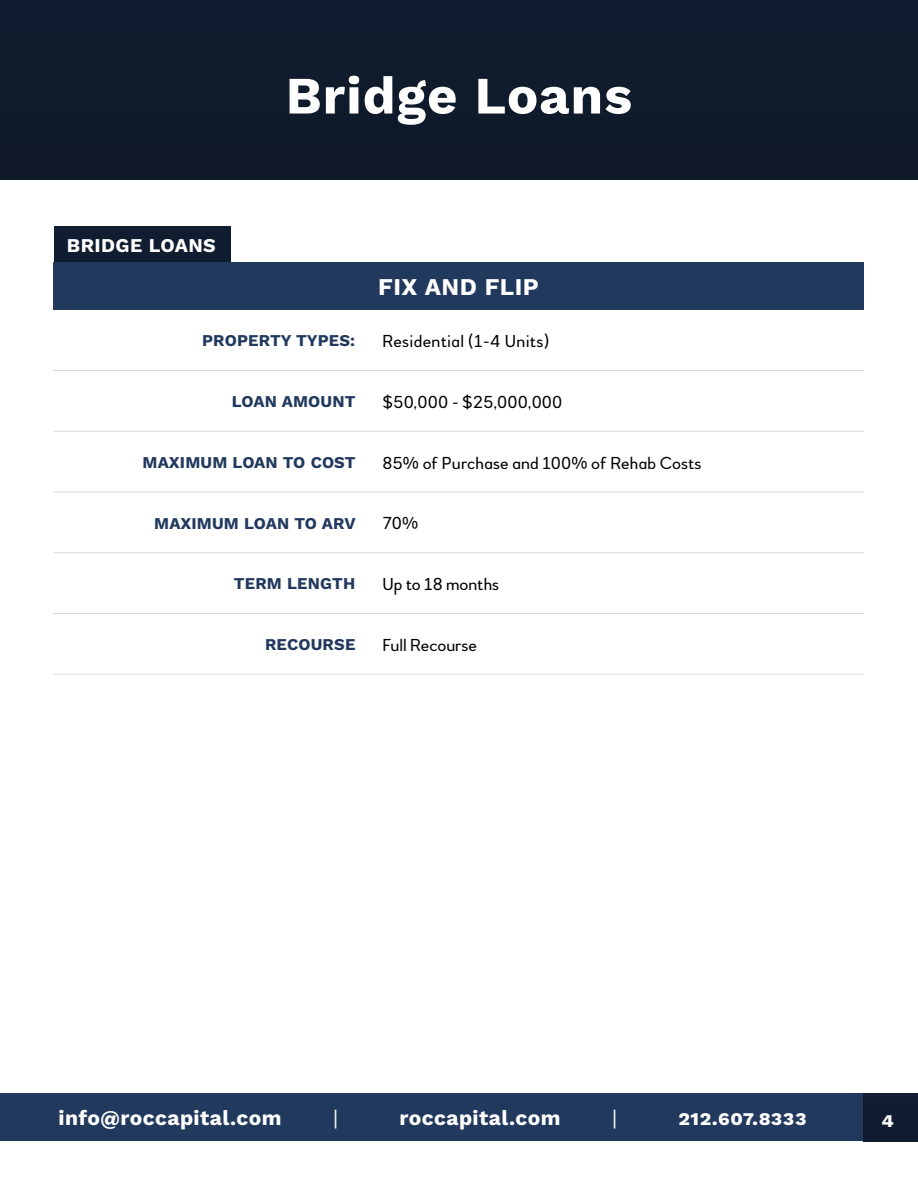
<style>
.page{position:relative;width:918px;height:1188px;background:#fff}
.page>*{position:absolute;margin:0;border:0;box-sizing:border-box;transform-origin:0 0}
.t1{font:700 52.5px "Work Sans";letter-spacing:.02em;color:#fff}
.t2{font:700 24px "Work Sans";letter-spacing:.02em;color:#fff}
.t3{font:700 21px "Work Sans";letter-spacing:.02em;color:#fff}
.t4{font:21px "Work Sans";color:#fff}
.t5{font:700 19.5px "Work Sans";letter-spacing:.02em;color:#fff}
.t6{font:17.25px "Woodford Bourne";letter-spacing:.01em;color:#000}
.t7{font:700 16.5px "Work Sans";letter-spacing:.01em;color:#21395e}
</style>
<div class="page">
<img style="left:0;top:179px;width:918px;height:1px">
<div style="left:0;top:0;width:918px;height:179px;background:#101b2c"></div>
<div style="left:54px;top:226px;width:176px;height:36px;background:#101d31"></div>
<div style="left:53px;top:262px;width:811px;height:48px;background:#22395e"></div>
<hr style="left:53px;top:370px;width:316px;height:1px;background:#dbdbdb">
<hr style="left:369px;top:370px;width:495px;height:1px;background:#dbdbdb">
<hr style="left:53px;top:431px;width:316px;height:1px;background:#dbdbdb">
<hr style="left:369px;top:431px;width:495px;height:1px;background:#dbdbdb">
<hr style="left:53px;top:492px;width:316px;height:1px;background:#dbdbdb">
<hr style="left:369px;top:492px;width:495px;height:1px;background:#dbdbdb">
<hr style="left:53px;top:552px;width:316px;height:1px;background:#dbdbdb">
<hr style="left:369px;top:552px;width:495px;height:1px;background:#dbdbdb">
<hr style="left:53px;top:613px;width:316px;height:1px;background:#dbdbdb">
<hr style="left:369px;top:613px;width:495px;height:1px;background:#dbdbdb">
<hr style="left:53px;top:674px;width:316px;height:1px;background:#dbdbdb">
<hr style="left:369px;top:674px;width:495px;height:1px;background:#dbdbdb">
<div style="left:0;top:1094px;width:918px;height:47px;background:#22395e"></div>
<div style="left:864px;top:1094px;width:54px;height:47px;background:#101d31"></div>
<p class="t5" style="left:67px;top:231px;width:150px">BRIDGE LOANS</p>
<p class="t1" style="left:286px;top:56px;width:348px">Bridge Loans</p>
<p class="t2" style="left:378px;top:269px;width:162px">FIX AND FLIP</p>
<p class="t7" style="left:202px;top:328px;width:155px">PROPERTY TYPES:</p>
<p class="t6" style="left:382px;top:331px;width:168px">Residential (1-4 Units)</p>
<p class="t7" style="left:232px;top:389px;width:125px">LOAN AMOUNT</p>
<p class="t6" style="left:382px;top:392px;width:181px">$50,000 - $25,000,000</p>
<p class="t7" style="left:143px;top:450px;width:215px">MAXIMUM LOAN TO COST</p>
<p class="t6" style="left:382px;top:452px;width:321px">85% of Purchase and 100% of Rehab Costs</p>
<p class="t7" style="left:154px;top:511px;width:203px">MAXIMUM LOAN TO ARV</p>
<p class="t6" style="left:382px;top:513px;width:37px">70%</p>
<p class="t7" style="left:234px;top:571px;width:123px">TERM LENGTH</p>
<p class="t6" style="left:382px;top:574px;width:118px">Up to 18 months</p>
<p class="t7" style="left:265px;top:632px;width:92px">RECOURSE</p>
<p class="t6" style="left:382px;top:635px;width:96px">Full Recourse</p>
<p class="t3" style="left:59px;top:1102px;width:224px">info@roccapital.com</p>
<p class="t4" style="left:333px;top:1102px;width:7px">|</p>
<p class="t3" style="left:399px;top:1102px;width:162px">roccapital.com</p>
<p class="t4" style="left:612px;top:1102px;width:7px">|</p>
<p class="t3" style="left:678px;top:1102px;width:130px">212.607.8333</p>
<p class="t3" style="left:882px;top:1104px;width:14px">4</p>
</div>
